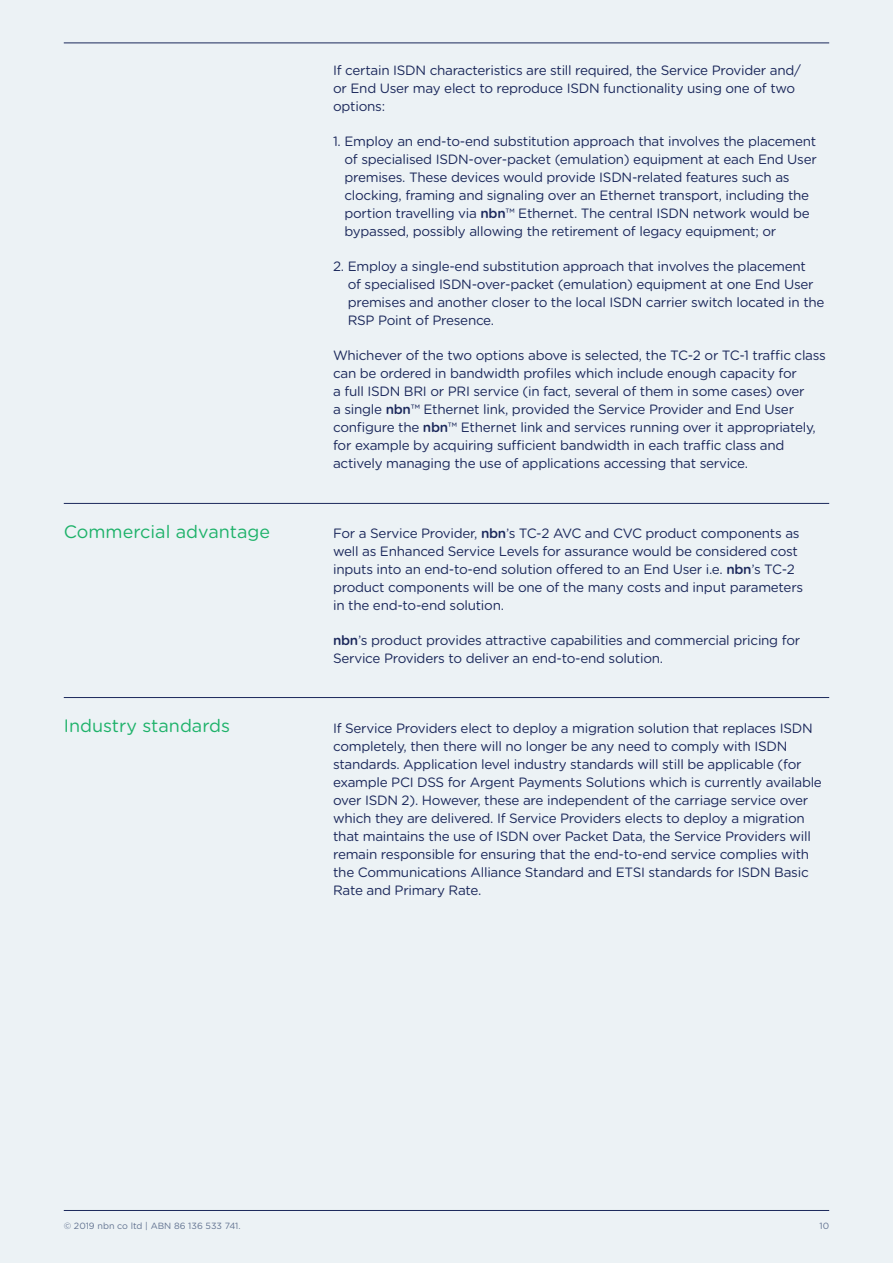
<style>
.page{position:relative;width:893px;height:1263px;background:#ecf2f5}
.page>*{position:absolute;margin:0;border:0;box-sizing:border-box;transform-origin:0 0}
.t1{font:18px "Gotham Rounded";color:#1eb26a}
.t2{font:13.5px/18px "Gotham Rounded";letter-spacing:-.02em;color:#1b285b}
.t3{font:9px "Gotham Rounded";color:#627391}
.s1{font-weight:500}
</style>
<div class="page">
<hr style="left:64px;top:503px;width:765px;height:1px;background:#1b285b">
<hr style="left:64px;top:697px;width:765px;height:1px;background:#1b285b">
<hr style="left:64px;top:1210px;width:765px;height:1px;background:#1b285b">
<hr style="left:64px;top:43px;width:765px;height:1px;background:#1b285b">
<h1 class="t1" style="left:64px;top:519px;width:208px">Commercial advantage</h1>
<h1 class="t1" style="left:64px;top:713px;width:168px">Industry standards</h1>
<p class="t2" style="left:333px;top:60px;width:469px">If certain ISDN characteristics are still required, the Service Provider and/ or End User may elect to reproduce ISDN functionality using one of two options:</p>
<p class="t2" style="left:344px;top:131px;width:474px;text-indent:-11px">1. Employ an end-to-end substitution approach that involves the placement of specialised ISDN-over-packet (emulation) equipment at each End User premises. These devices would provide ISDN-related features such as clocking, framing and signaling over an Ethernet transport, including the portion travelling via <span class="s1">nbn</span>™ Ethernet. The central ISDN network would be bypassed, possibly allowing the retirement of legacy equipment; or</p>
<p class="t2" style="left:348px;top:256px;width:478px;text-indent:-15px">2. Employ a single-end substitution approach that involves the placement<br>of specialised ISDN-over-packet (emulation) equipment at one End User premises and another closer to the local ISDN carrier switch located in the RSP Point of Presence.</p>
<p class="t2" style="left:333px;top:345px;width:494px">Whichever of the two options above is selected, the TC-2 or TC-1 traffic class can be ordered in bandwidth profiles which include enough capacity for<br>a full ISDN BRI or PRI service (in fact, several of them in some cases) over<br>a single <span class="s1">nbn</span>™ Ethernet link, provided the Service Provider and End User configure the <span class="s1">nbn</span>™ Ethernet link and services running over it appropriately, for example by acquiring sufficient bandwidth in each traffic class and actively managing the use of applications accessing that service.</p>
<p class="t2" style="left:333px;top:523px;width:472px">For a Service Provider, <span class="s1">nbn</span>’s TC-2 AVC and CVC product components as well as Enhanced Service Levels for assurance would be considered cost inputs into an end-to-end solution offered to an End User i.e. <span class="s1">nbn</span>’s TC-2 product components will be one of the many costs and input parameters in the end-to-end solution.</p>
<p class="t2" style="left:333px;top:630px;width:469px"><span class="s1">nbn</span>’s product provides attractive capabilities and commercial pricing for<br>Service Providers to deliver an end-to-end solution.</p>
<p class="t2" style="left:333px;top:718px;width:490px">If Service Providers elect to deploy a migration solution that replaces ISDN completely, then there will no longer be any need to comply with ISDN standards. Application level industry standards will still be applicable (for example PCI DSS for Argent Payments Solutions which is currently available over ISDN 2). However, these are independent of the carriage service over which they are delivered. If Service Providers elects to deploy a migration that maintains the use of ISDN over Packet Data, the Service Providers will remain responsible for ensuring that the end-to-end service complies with the Communications Alliance Standard and ETSI standards for ISDN Basic Rate and Primary Rate.</p>
<p class="t3" style="left:64px;top:1219px;width:178px">© 2019 nbn co ltd | ABN 86 136 533 741.</p>
<p class="t3" style="left:819px;top:1219px;width:11px">10</p>
</div>
